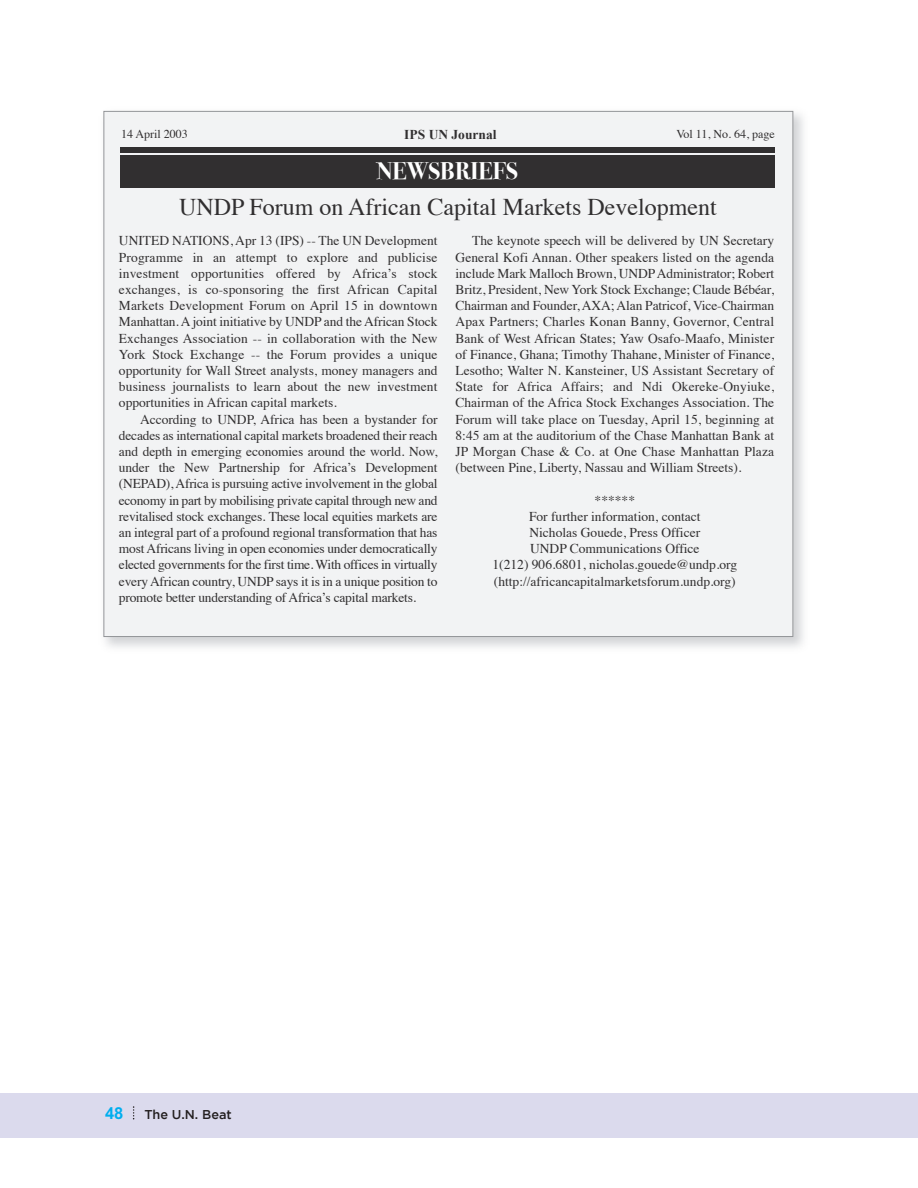
<style>
.page{position:relative;width:918px;height:1188px;background:#fff}
.page>*{position:absolute;margin:0;border:0;box-sizing:border-box;transform-origin:0 0}
.t1{font:24px "Times";color:#312f30}
.t2{font:700 24px "Bodoni Svty Two ITCTT";color:#fff}
.t3{font:700 16.5px "Arial";color:#00aeef}
.t4{font:13.5px/16.2px "Times";color:#312f30;text-align:justify}
.t5{font:700 13.5px "Times New Roman";color:#312f30}
.t6{font:500 12.75px "Gotham";color:#231f20}
.t7{font:12px "Times";color:#312f30}
</style>
<div class="page">
<img style="left:103px;top:110px;width:701px;height:538px">
<div style="left:104px;top:112px;width:689px;height:524px;background:#f2f3f4"></div>
<div style="left:120px;top:155px;width:655px;height:33px;background:#312f30"></div>
<div style="left:120px;top:147px;width:655px;height:5px;background:#312f30"></div>
<div style="left:0;top:1094px;width:918px;height:44px;background:#dbdaed"></div>
<p class="t7" style="left:121px;top:129px;width:68px">14 April 2003</p>
<p class="t5" style="left:404px;top:127px;width:94px">IPS UN Journal</p>
<p class="t7" style="left:676px;top:129px;width:100px">Vol 11, No. 64, page</p>
<h1 class="t2" style="left:377px;top:157px;width:143px">NEWSBRIEFS</h1>
<h1 class="t1" style="left:179px;top:196px;width:539px">UNDP Forum on African Capital Markets Development</h1>
<p class="t4" style="left:119px;top:234px;width:320px">UNiteD NAtioNs, Apr 13 (iPs) -- the UN Development Programme in an attempt to explore and publicise investment opportunities offered by Africa’s stock exchanges, is co-sponsoring the first African Capital Markets Development Forum on April 15 in downtown Manhattan. A joint initiative by UNDP and the African stock exchanges Association -- in collaboration with the New York stock exchange -- the Forum provides a unique opportunity for Wall street analysts, money managers and business journalists to learn about the new investment opportunities in African capital markets.</p>
<p class="t4" style="left:119px;top:412px;width:320px;text-indent:21px">According to UNDP, Africa has been a bystander for decades as international capital markets broadened their reach and depth in emerging economies around the world. Now, under the New Partnership for Africa’s Development (NePAD),Africa is pursuing active involvement in the global economy in part by mobilising private capital through new and revitalised stock exchanges. these local equities markets are an integral part of a profound regional transformation that has most Africans living in open economies under democratically elected governments for the first time. With offices in virtually every African country, UNDP says it is in a unique position to promote better understanding of Africa’s capital markets.</p>
<p class="t4" style="left:456px;top:234px;width:320px;text-indent:17px">the keynote speech will be delivered by UN secretary General Kofi Annan. other speakers listed on the agenda include Mark Malloch Brown, UNDPAdministrator; Robert Britz, President, New York stock exchange; Claude Bébéar, Chairman and Founder, AXA; Alan Patricof, Vice-Chairman Apax Partners; Charles Konan Banny, Governor, Central Bank of West African states; Yaw osafo-Maafo, Minister of Finance, Ghana; timothy thahane, Minister of Finance, Lesotho; Walter N. Kansteiner, Us Assistant secretary of state for Africa Affairs; and Ndi okereke-onyiuke, Chairman of the Africa stock exchanges Association. the Forum will take place on tuesday, April 15, beginning at 8:45 am at the auditorium of the Chase Manhattan Bank at JP Morgan Chase &amp; Co. at one Chase Manhattan Plaza (between Pine, Liberty, Nassau and William streets).</p>
<p class="t4" style="left:493px;top:493px;width:246px;text-align:center">******<br>For further information, contact<br>Nicholas Gouede, Press officer<br>UNDP Communications office<br>1(212) 906.6801, nicholas.gouede@undp.org (http://africancapitalmarketsforum.undp.org)</p>
<p class="t3" style="left:105px;top:1108px;width:20px">48</p>
<p class="t6" style="left:144px;top:1108px;width:89px">The U.N. Beat</p>
</div>
